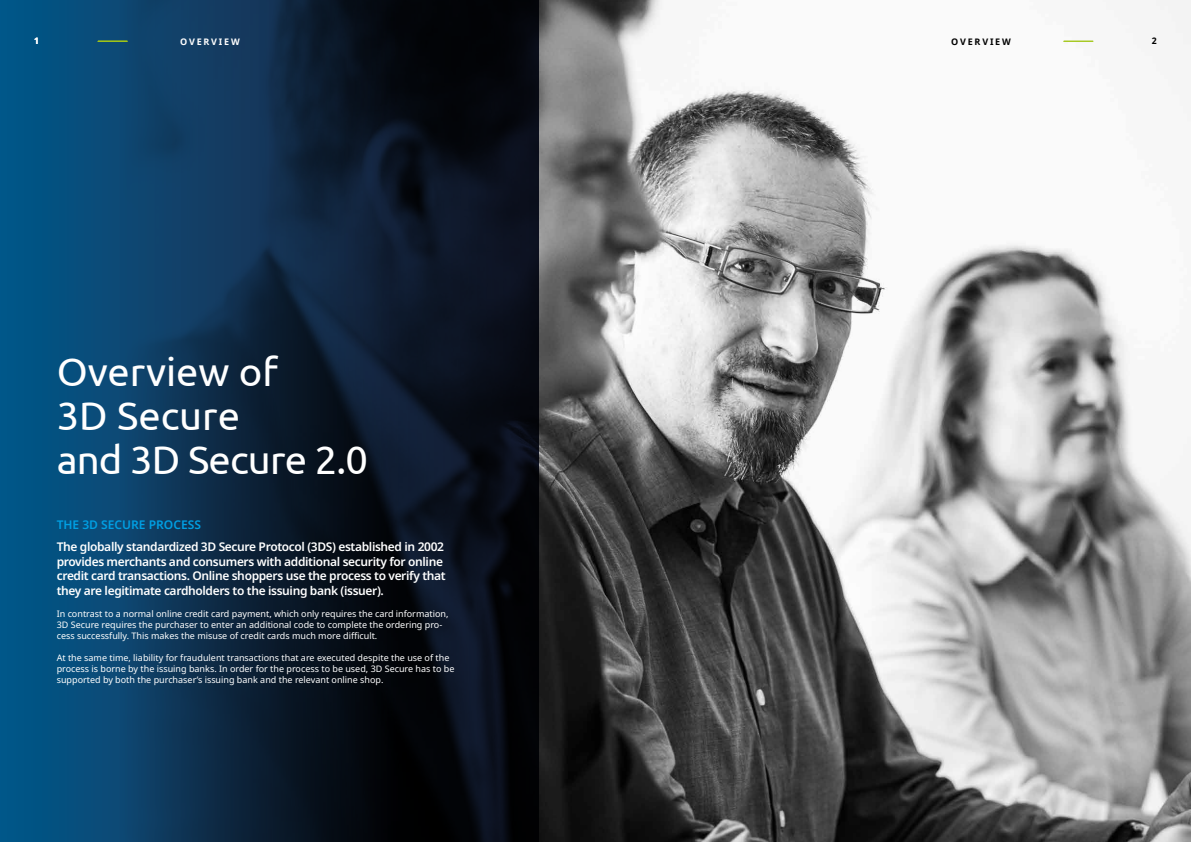
<style>
.page{position:relative;width:1191px;height:842px;background:#fff}
.page>*{position:absolute;margin:0;border:0;box-sizing:border-box;transform-origin:0 0}
.t1{font:40px/44px "Ubuntu";color:#fff}
.t2{font:600 12px/14.4px "Noto Sans";letter-spacing:-.03em;color:#fff}
.t3{font:600 12px "Noto Sans";color:#009fe3}
.t4{font:9px/11px "Noto Sans";color:#fff}
.t5{font:700 9px "Noto Sans";letter-spacing:.2em;color:#fff}
.t6{font:700 9px "Noto Sans";letter-spacing:.2em;color:#000}
</style>
<div class="page">
<img style="left:539px;top:0;width:652px;height:842px">
<svg style="left:0;top:0;width:539px;height:842px;background:#092944"></svg>
<hr style="left:1063px;top:41px;width:30px;height:1px;background:#a2c617">
<svg style="left:98px;top:41px;width:29px;height:1px"></svg>
<p class="t5" style="left:34px;top:35px;width:6px">1</p>
<p class="t5" style="left:180px;top:36px;width:61px">OVERVIEW</p>
<p class="t6" style="left:951px;top:36px;width:61px">OVERVIEW</p>
<p class="t6" style="left:1152px;top:35px;width:6px">2</p>
<h1 class="t1" style="left:57px;top:349px;width:313px">Overview of<br>3D Secure<br>and 3D Secure 2.0</h1>
<h2 class="t3" style="left:57px;top:517px;width:146px">THE 3D SECURE PROCESS</h2>
<p class="t2" style="left:57px;top:540px;width:390px">The globally standardized 3D Secure Protocol (3DS) established in 2002 provides merchants and consumers with additional security for online credit card transactions. Online shoppers use the process to verify that they are legitimate cardholders to the issuing bank (issuer).</p>
<p class="t4" style="left:57px;top:609px;width:393px">In contrast to a normal online credit card payment, which only requires the card information,<br>3D Secure requires the purchaser to enter an additional code to complete the ordering pro&shy;cess successfully. This makes the misuse of credit cards much more difficult.</p>
<p class="t4" style="left:57px;top:653px;width:399px">At the same time, liability for fraudulent transactions that are executed despite the use of the process is borne by the issuing banks. In order for the process to be used, 3D Secure has to be supported by both the purchaser’s issuing bank and the relevant online shop.</p>
</div>
